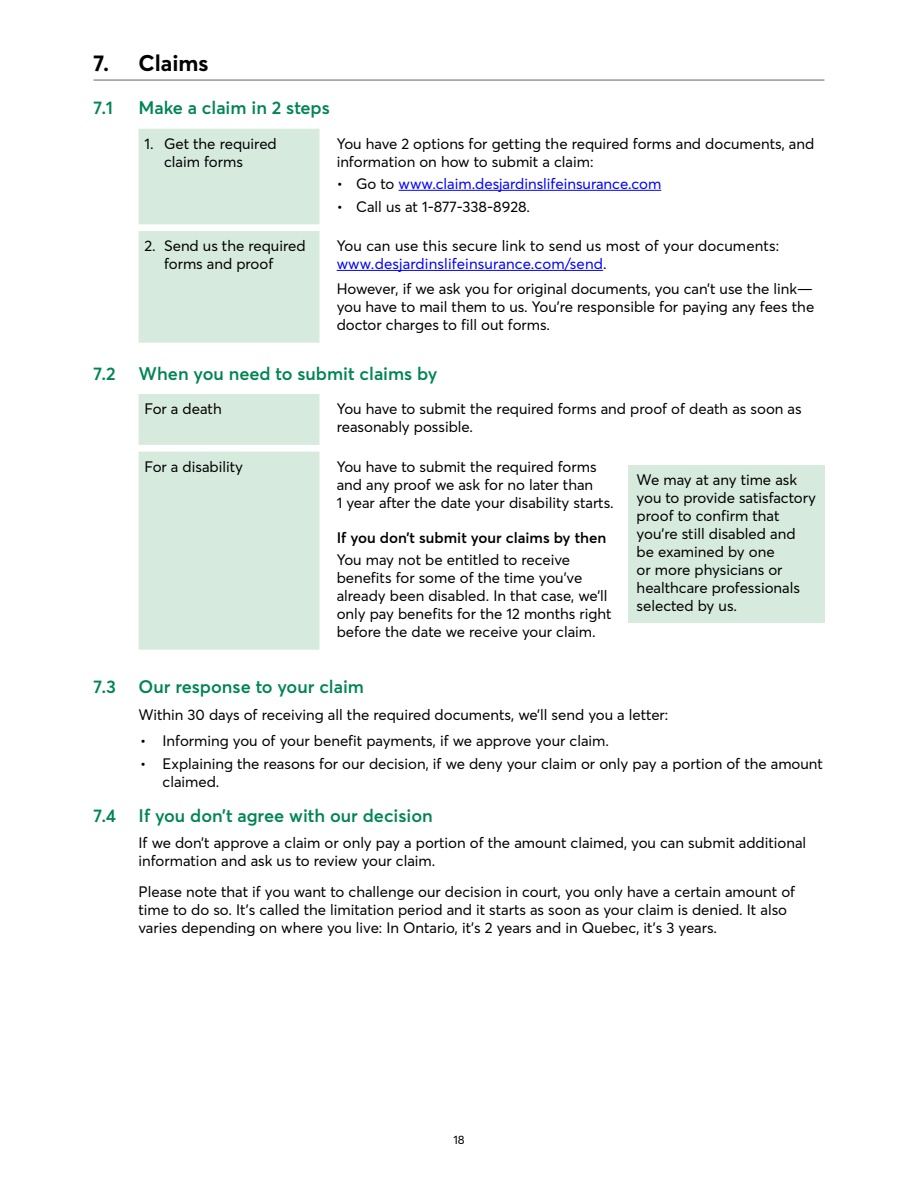
<style>
.page{position:relative;width:918px;height:1188px;background:#fff}
.page>*{position:absolute;margin:0;border:0;box-sizing:border-box;transform-origin:0 0}
.t1{font:700 22.5px "Desjardins Sans";color:#000}
.t2{font:600 18px "Desjardins Sans";color:#008553}
.t3{font:15px/18px "Desjardins Sans";color:#000}
.t4{font:15px "Desjardins Sans";color:#00f}
.t5{font:600 15px "Desjardins Sans";color:#000}
.t6{font:12px "Desjardins Sans";color:#000}
.s1{color:#000}
.s2{color:#00f}
</style>
<div class="page">
<hr style="left:94px;top:80px;width:730px;height:1px;background:#646363">
<div style="left:139px;top:129px;width:181px;height:214px;background:#d6eade"></div>
<svg style="left:336px;top:189px;width:326px;height:82px"></svg>
<hr style="left:399px;top:190px;width:262px;height:1px;background:#00f">
<hr style="left:337px;top:270px;width:266px;height:1px;background:#00f">
<div style="left:139px;top:394px;width:181px;height:256px;background:#d6eade"></div>
<div style="left:628px;top:465px;width:196px;height:158px;background:#d6eade"></div>
<h1 class="t1" style="left:94px;top:49px;width:117px">7. Claims</h1>
<p class="t2" style="left:94px;top:97px;width:21px">7.1</p>
<p class="t2" style="left:139px;top:97px;width:193px">Make a claim in 2 steps</p>
<p class="t3" style="left:164px;top:135px;width:114px;text-indent:-20px">1. Get the required claim forms</p>
<p class="t3" style="left:337px;top:135px;width:479px">You have 2 options for getting the required forms and documents, and information on how to submit a claim:</p>
<p class="t4" style="left:337px;top:175px;width:326px"><span class="s1">• Go to</span> www.claim.desjardinslifeinsurance.com</p>
<p class="t3" style="left:337px;top:197px;width:195px">• Call us at 1-877-338-8928.</p>
<p class="t3" style="left:164px;top:237px;width:143px;text-indent:-20px">2. Send us the required forms and proof</p>
<p class="t3" style="left:337px;top:237px;width:444px">You can use this secure link to send us most of your documents: <span class="s2">www.desjardinslifeinsurance.com/send</span>.</p>
<p class="t3" style="left:337px;top:280px;width:479px;text-align:justify">However, if we ask you for original documents, you can’t use the link— you have to mail them to us. You’re responsible for paying any fees the doctor charges to fill out forms.</p>
<p class="t2" style="left:94px;top:362px;width:24px">7.2</p>
<p class="t2" style="left:139px;top:362px;width:300px">When you need to submit claims by</p>
<p class="t3" style="left:145px;top:400px;width:79px">For a death</p>
<p class="t3" style="left:337px;top:400px;width:467px">You have to submit the required forms and proof of death as soon as reasonably possible.</p>
<p class="t3" style="left:145px;top:457px;width:100px">For a disability</p>
<p class="t3" style="left:337px;top:457px;width:279px">You have to submit the required forms and any proof we ask for no later than<br>1 year after the date your disability starts.</p>
<p class="t5" style="left:337px;top:528px;width:271px">If you don’t submit your claims by then</p>
<p class="t3" style="left:337px;top:551px;width:277px">You may not be entitled to receive benefits for some of the time you’ve already been disabled. In that case, we’ll only pay benefits for the 12 months right before the date we receive your claim.</p>
<p class="t3" style="left:637px;top:471px;width:181px">We may at any time ask you to provide satisfactory proof to confirm that you’re still disabled and be examined by one<br>or more physicians or healthcare professionals selected by us.</p>
<p class="t2" style="left:94px;top:676px;width:272px">7.3 Our response to your claim</p>
<p class="t3" style="left:139px;top:706px;width:531px">Within 30 days of receiving all the required documents, we’ll send you a letter:</p>
<p class="t3" style="left:140px;top:732px;width:471px">• Informing you of your benefit payments, if we approve your claim.</p>
<p class="t3" style="left:163px;top:755px;width:662px;text-indent:-22px">• Explaining the reasons for our decision, if we deny your claim or only pay a portion of the amount claimed.</p>
<p class="t2" style="left:94px;top:804px;width:341px">7.4 If you don’t agree with our decision</p>
<p class="t3" style="left:139px;top:834px;width:669px">If we don’t approve a claim or only pay a portion of the amount claimed, you can submit additional information and ask us to review your claim.</p>
<p class="t3" style="left:139px;top:883px;width:658px">Please note that if you want to challenge our decision in court, you only have a certain amount of time to do so. It’s called the limitation period and it starts as soon as your claim is denied. It also varies depending on where you live: In Ontario, it’s 2 years and in Quebec, it’s 3 years.</p>
<p class="t6" style="left:453px;top:1132px;width:13px">18</p>
</div>
